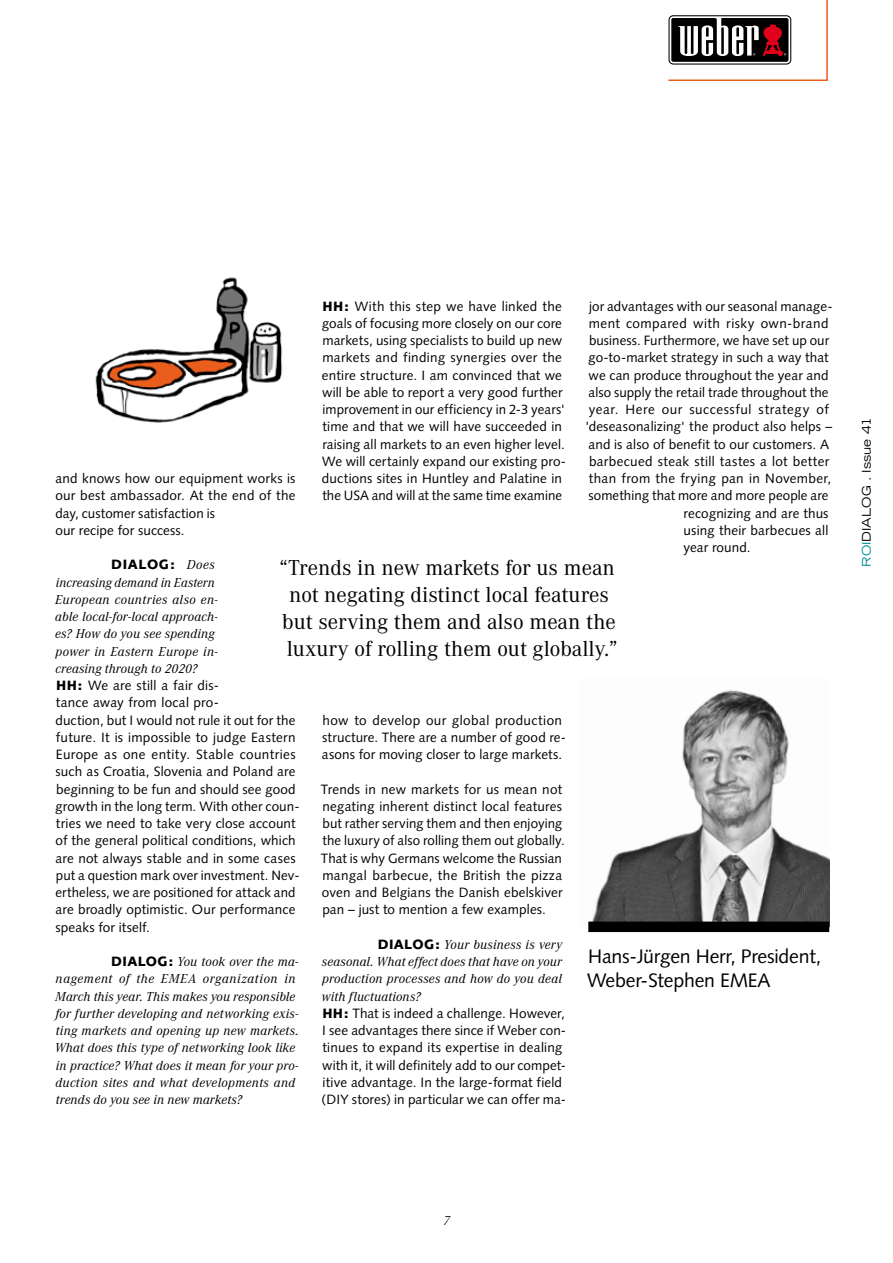
<style>
.page{position:relative;width:893px;height:1263px;background:#fff}
.page>*{position:absolute;margin:0;border:0;box-sizing:border-box;transform-origin:0 0}
.t1{font:22.5px/27px "Corporate A";color:#000;text-align:center}
.t2{font:19.5px/23.4px "Syntax";letter-spacing:-.01em;color:#000}
.t3{font:13.5px/17.2px "Syntax";letter-spacing:.01em;color:#000}
.t4{font:italic 13.5px/17.2px "Corporate A";letter-spacing:.015em;color:#000}
.t5{font:13.5px "Syntax";letter-spacing:.04em;color:#000}
.t6{font:13.5px "Syntax";letter-spacing:.03em;color:#000}
.t7{font:900 13.5px "Syntax";letter-spacing:.045em;color:#000}
.t8{font:italic 300 13.5px "Corporate A";color:#000}
.t9{font:expanded 12px "Trade Gothic LT Std";color:#000}
.s1{font-weight:900}
.s2{font-family:"Corporate A";font-weight:400;font-style:italic}
.s3{font-family:"Syntax";font-weight:900;font-style:normal}
.s4{color:#008e93}
</style>
<div class="page">
<img style="left:95px;top:277px;width:188px;height:146px">
<img style="left:592px;top:690px;width:237px;height:231px">
<div style="left:588px;top:921px;width:241px;height:11px;background:#000"></div>
<svg style="left:668px;top:0;width:160px;height:81px"></svg>
<p class="t3" style="left:322px;top:297px;width:246px"><span class="s1">HH:</span> With this step we have linked the goals of focusing more closely on our core markets, using specialists to build up new markets and finding synergies over the entire structure. I am convinced that we will be able to report a very good further improvement in our efficiency in 2-3 years' time and that we will have succeeded in raising all markets to an even higher level.<br>We will certainly expand our existing pro&shy;ductions sites in Huntley and Palatine in the USA and will at the same time examine</p>
<p class="t3" style="left:589px;top:297px;width:245px">jor advantages with our seasonal manage-</p>
<p class="t6" style="left:589px;top:315px;width:241px">ment compared with risky own-brand</p>
<p class="t3" style="left:589px;top:332px;width:242px">business. Furthermore, we have set up our</p>
<p class="t3" style="left:588px;top:349px;width:242px">go-to-market strategy in such a way that</p>
<p class="t3" style="left:589px;top:366px;width:241px">we can produce throughout the year and</p>
<p class="t3" style="left:588px;top:384px;width:242px">also supply the retail trade throughout the</p>
<p class="t5" style="left:589px;top:401px;width:242px">year. Here our successful strategy of</p>
<p class="t3" style="left:585px;top:418px;width:248px">'deseasonalizing' the product also helps –</p>
<p class="t3" style="left:588px;top:435px;width:242px">and is also of benefit to our customers. A</p>
<p class="t3" style="left:589px;top:453px;width:242px">barbecued steak still tastes a lot better</p>
<p class="t3" style="left:589px;top:470px;width:244px">than from the frying pan in November,</p>
<p class="t3" style="left:589px;top:487px;width:241px">something that more and more people are</p>
<p class="t3" style="left:684px;top:504px;width:146px">recognizing and are thus</p>
<p class="t3" style="left:684px;top:522px;width:146px">using their barbecues all</p>
<p class="t3" style="left:683px;top:539px;width:69px">year round.</p>
<p class="t3" style="left:55px;top:470px;width:242px">and knows how our equipment works is our best ambassador. At the end of the day, customer satisfaction is<br>our recipe for success.</p>
<p class="t7" style="left:111px;top:557px;width:105px">DIALOG: <span class="s2">Does</span></p>
<p class="t4" style="left:55px;top:574px;width:164px">increasing demand in Eastern<br>European countries also en&shy;able local-for-local approach&shy;es? How do you see spending power in Eastern Europe in&shy;creasing through to 2020?</p>
<p class="t3" style="left:55px;top:677px;width:246px"><span class="s1">HH:</span> We are still a fair dis-<br>tance away from local pro-<br>duction, but I would not rule it out for the future. It is impossible to judge Eastern Europe as one entity. Stable countries such as Croatia, Slovenia and Poland are beginning to be fun and should see good growth in the long term. With other coun&shy;tries we need to take very close account of the general political conditions, which are not always stable and in some cases put a question mark over investment. Nev&shy;ertheless, we are positioned for attack and are broadly optimistic. Our performance speaks for itself.</p>
<p class="t4" style="left:55px;top:953px;width:245px;text-indent:56px"><span class="s3">DIALOG:</span> You took over the ma&shy;nagement of the EMEA organization in March this year. This makes you responsible for further developing and networking exis&shy;ting markets and opening up new markets.<br>What does this type of networking look like in practice? What does it mean for your pro&shy;duction sites and what developments and trends do you see in new markets?</p>
<h2 class="t2" style="left:587px;top:945px;width:236px">Hans-Jürgen Herr, President,<br>Weber-Stephen EMEA</h2>
<h1 class="t1" style="left:279px;top:554px;width:340px">“Trends in new markets for us mean not negating distinct local features but serving them and also mean the luxury of rolling them out globally.”</h1>
<p class="t3" style="left:322px;top:711px;width:246px">how to develop our global production structure. There are a number of good re&shy;asons for moving closer to large markets.</p>
<p class="t3" style="left:321px;top:780px;width:245px">Trends in new markets for us mean not negating inherent distinct local features but rather serving them and then enjoying the luxury of also rolling them out globally.<br>That is why Germans welcome the Russian mangal barbecue, the British the pizza oven and Belgians the Danish ebelskiver pan – just to mention a few examples.</p>
<p class="t4" style="left:322px;top:936px;width:243px;text-align:justify;text-indent:56px"><span class="s3">DIALOG:</span> Your business is very seasonal. What effect does that have on your production processes and how do you deal with fluctuations?</p>
<p class="t3" style="left:322px;top:1005px;width:246px"><span class="s1">HH:</span> That is indeed a challenge. However, I see advantages there since if Weber con&shy;tinues to expand its expertise in dealing with it, it will definitely add to our compet&shy;itive advantage. In the large-format field (DIY stores) in particular we can offer ma-</p>
<p class="t9" style="left:859px;top:567px;width:152px;rotate:-90deg"><span class="s4">ROI</span>DIALOG . Issue 41</p>
<p class="t8" style="left:443px;top:1213px;width:8px">7</p>
</div>
